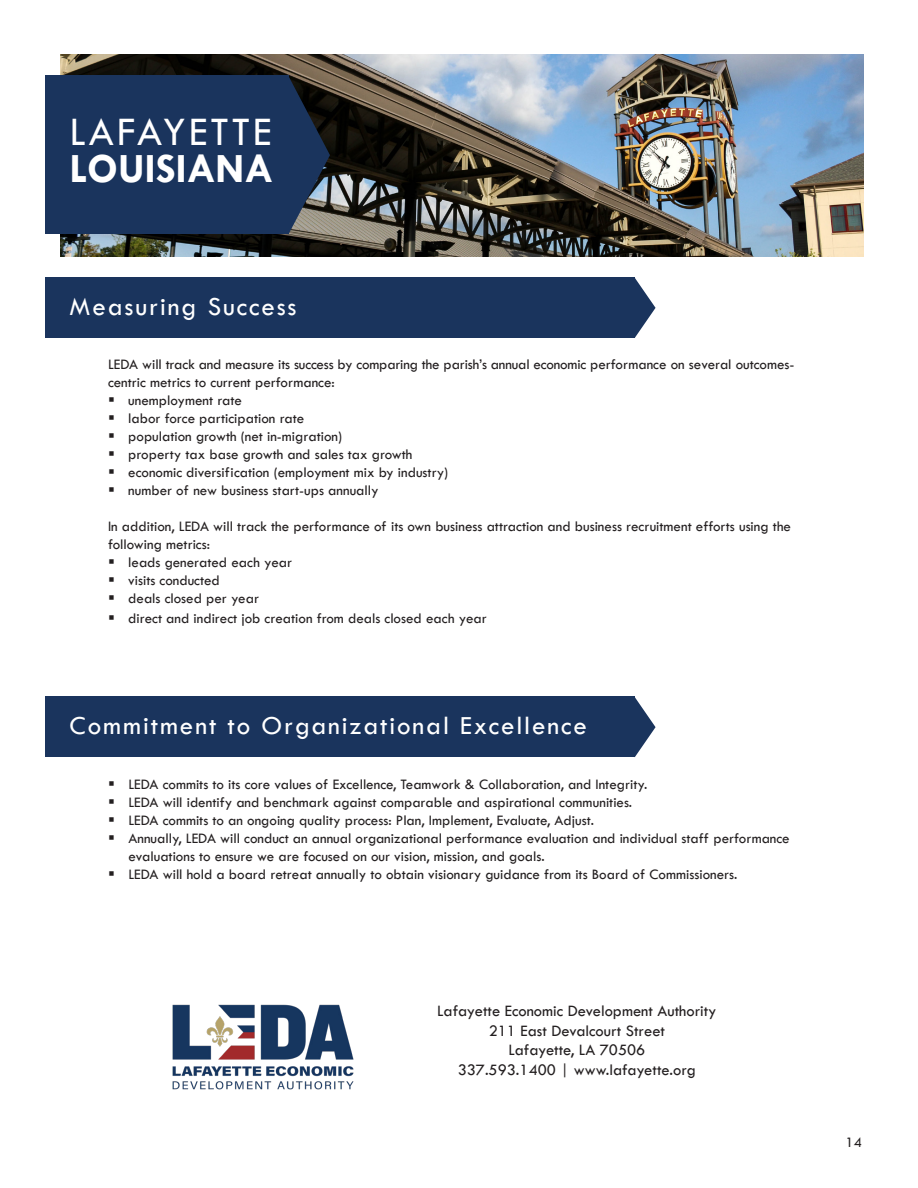
<style>
.page{position:relative;width:918px;height:1188px;background:#fff}
.page>*{position:absolute;margin:0;border:0;box-sizing:border-box;transform-origin:0 0}
.t1{font:42px "Tw Cen";letter-spacing:.07em;color:#fff}
.t2{font:700 42px "Tw Cen";color:#fff}
.t3{font:27px "Tw Cen";letter-spacing:.07em;color:#fff}
.t4{font:16.5px "Tw Cen";color:#231f20}
.t5{font:15px/18px "Tw Cen";color:#231f20}
</style>
<div class="page">
<div style="left:45px;top:697px;width:590px;height:60px;background:#1a345d"></div>
<svg style="left:635px;top:697px;width:21px;height:60px"></svg>
<img style="left:172px;top:1004px;width:182px;height:86px">
<img style="left:60px;top:54px;width:804px;height:202px">
<div style="left:45px;top:75px;width:243px;height:159px;background:#1a345d"></div>
<svg style="left:288px;top:76px;width:42px;height:159px;background:#333f50"></svg>
<div style="left:45px;top:277px;width:590px;height:61px;background:#1a345d"></div>
<svg style="left:635px;top:278px;width:21px;height:60px"></svg>
<p class="t1" style="left:70px;top:106px;width:203px">LAFAYETTE</p>
<p class="t2" style="left:70px;top:144px;width:205px">LOUISIANA</p>
<p class="t3" style="left:70px;top:290px;width:228px">Measuring Success</p>
<p class="t5" style="left:108px;top:356px;width:688px">LEDA will track and measure its success by comparing the parish’s annual economic performance on several outcomes&shy;centric metrics to current performance:</p>
<p class="t5" style="left:128px;top:392px;width:115px">unemployment rate</p>
<p class="t5" style="left:128px;top:410px;width:178px">labor force participation rate</p>
<p class="t5" style="left:128px;top:428px;width:215px">population growth (net in-migration)</p>
<p class="t5" style="left:128px;top:446px;width:286px">property tax base growth and sales tax growth</p>
<p class="t5" style="left:128px;top:464px;width:321px">economic diversification (employment mix by industry)</p>
<p class="t5" style="left:128px;top:482px;width:252px">number of new business start-ups annually</p>
<p class="t5" style="left:108px;top:518px;width:685px">In addition, LEDA will track the performance of its own business attraction and business recruitment efforts using the following metrics:</p>
<p class="t5" style="left:128px;top:554px;width:165px">leads generated each year</p>
<p class="t5" style="left:128px;top:572px;width:93px">visits conducted</p>
<p class="t5" style="left:128px;top:590px;width:132px">deals closed per year</p>
<p class="t5" style="left:128px;top:609px;width:360px">direct and indirect job creation from deals closed each year</p>
<p class="t3" style="left:70px;top:709px;width:519px">Commitment to Organizational Excellence</p>
<p class="t5" style="left:128px;top:775px;width:520px">LEDA commits to its core values of Excellence, Teamwork &amp; Collaboration, and Integrity.</p>
<p class="t5" style="left:128px;top:793px;width:505px">LEDA will identify and benchmark against comparable and aspirational communities.</p>
<p class="t5" style="left:128px;top:811px;width:467px">LEDA commits to an ongoing quality process: Plan, Implement, Evaluate, Adjust.</p>
<p class="t5" style="left:128px;top:829px;width:663px">Annually, LEDA will conduct an annual organizational performance evaluation and individual staff performance evaluations to ensure we are focused on our vision, mission, and goals.</p>
<p class="t5" style="left:128px;top:865px;width:610px">LEDA will hold a board retreat annually to obtain visionary guidance from its Board of Commissioners.</p>
<p class="t4" style="left:437px;top:1001px;width:281px">Lafayette Economic Development Authority</p>
<p class="t4" style="left:489px;top:1021px;width:178px">211 East Devalcourt Street</p>
<p class="t4" style="left:508px;top:1040px;width:139px">Lafayette, LA 70506</p>
<p class="t4" style="left:458px;top:1060px;width:240px">337.593.1400 | www.lafayette.org</p>
<p class="t5" style="left:846px;top:1133px;width:18px">14</p>
</div>
